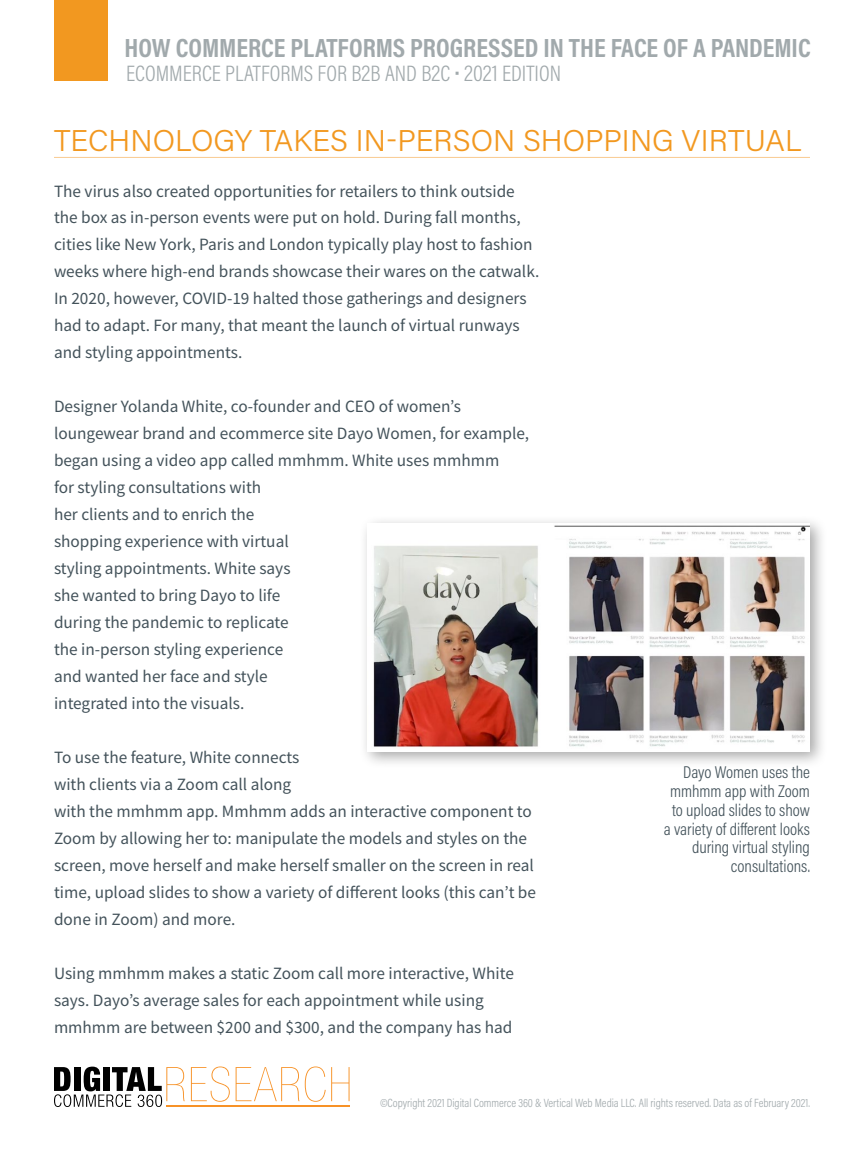
<style>
.page{position:relative;width:864px;height:1161px;background:#fff}
.page>*{position:absolute;margin:0;border:0;box-sizing:border-box;transform-origin:0 0}
.t1{font:300 30px "Acumin Pro";color:#f29820}
.t2{font:700 26.55px "Acumin Pro Cond";color:#a1a9ac}
.t3{font:300 22.5px "Acumin Pro Cond";color:#a1a9ac}
.t4{font:17.25px/27px "Source Sans Pro";color:#43525a}
.t5{font:300 17.25px/18.8px "Acumin Pro Cond";color:#43525a;text-align:right}
.t6{font:300 12px "Acumin Pro Cond";letter-spacing:-.005em;color:#a1a9ac}
</style>
<div class="page">
<div style="left:54px;top:0;width:54px;height:81px;background:#f29820"></div>
<svg style="left:54px;top:1067px;width:131px;height:40px"></svg>
<svg style="left:191px;top:1067px;width:39px;height:35px"></svg>
<svg style="left:236px;top:1067px;width:114px;height:35px"></svg>
<hr style="left:166px;top:1105px;width:184px;height:2px;background:#f79227">
<hr style="left:54px;top:157px;width:756px;height:1px;background:#f9cb90">
<div style="left:359px;top:515px;width:469px;height:254px;background:#000;opacity:.35"></div>
<img style="left:367px;top:524px;width:443px;height:227px">
<h2 class="t2" style="left:124px;top:30px;width:688px">HOW COMMERCE PLATFORMS PROGRESSED IN THE FACE OF A PANDEMIC</h2>
<h3 class="t3" style="left:126px;top:59px;width:437px">ECOMMERCE PLATFORMS FOR B2B AND B2C • 2021 EDITION</h3>
<h1 class="t1" style="left:54px;top:120px;width:749px">TECHNOLOGY TAKES IN-PERSON SHOPPING VIRTUAL</h1>
<p class="t4" style="left:54px;top:177px;width:487px">The virus also created opportunities for retailers to think outside the box as in-person events were put on hold. During fall months, cities like New York, Paris and London typically play host to fashion weeks where high-end brands showcase their wares on the catwalk.<br>In 2020, however, COVID-19 halted those gatherings and designers had to adapt. For many, that meant the launch of virtual runways and styling appointments.</p>
<p class="t4" style="left:54px;top:393px;width:477px">Designer Yolanda White, co-founder and CEO of women’s loungewear brand and ecommerce site Dayo Women, for example, began using a video app called mmhmm. White uses mmhmm<br>for styling consultations with<br>her clients and to enrich the<br>shopping experience with virtual<br>styling appointments. White says<br>she wanted to bring Dayo to life<br>during the pandemic to replicate<br>the in-person styling experience<br>and wanted her face and style<br>integrated into the visuals.</p>
<p class="t4" style="left:54px;top:744px;width:484px">To use the feature, White connects<br>with clients via a Zoom call along<br>with the mmhmm app. Mmhmm adds an interactive component to Zoom by allowing her to: manipulate the models and styles on the screen, move herself and make herself smaller on the screen in real time, upload slides to show a variety of different looks (this can’t be done in Zoom) and more.</p>
<p class="t4" style="left:54px;top:960px;width:461px">Using mmhmm makes a static Zoom call more interactive, White says. Dayo’s average sales for each appointment while using mmhmm are between $200 and $300, and the company has had</p>
<p class="t5" style="left:664px;top:763px;width:148px">Dayo Women uses the mmhmm app with Zoom to upload slides to show a variety of different looks during virtual styling consultations.</p>
<p class="t6" style="left:380px;top:1095px;width:431px">©Copyright 2021 Digital Commerce 360 &amp; Vertical Web Media LLC. All rights reserved. Data as of February 2021.</p>
</div>
